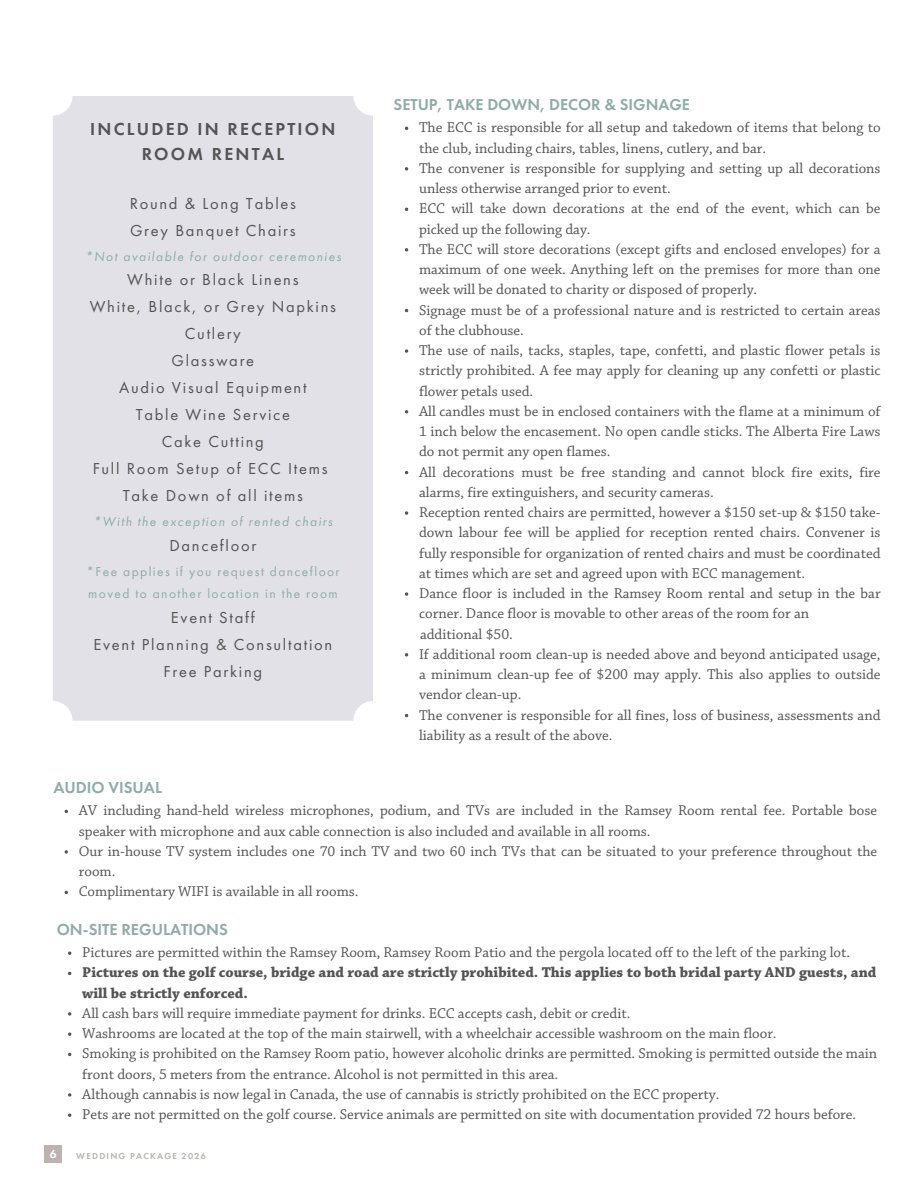
<style>
.page{position:relative;width:918px;height:1188px;background:#fff}
.page>*{position:absolute;margin:0;border:0;box-sizing:border-box;transform-origin:0 0}
.t1{font:600 18px/24.8px "Futura PT";letter-spacing:.125em;color:#545454;text-align:center}
.t2{font:16.5px/27px "Futura PT";letter-spacing:.105em;color:#545454;text-align:center}
.t3{font:600 16.5px "Futura PT";color:#8faca6}
.t4{font:600 16.35px "Futura PT";color:#8faca6}
.t5{font:15px/20.2px "Chaparral Pro";color:#545454}
.t6{font:700 15px/20.2px "Chaparral Pro";color:#545454}
.t7{font:italic 13.5px "Futura PT";letter-spacing:.105em;color:#8faca6}
.t8{font:13.5px/22.5px "Futura PT";letter-spacing:.105em;color:#8faca6}
.t9{font:600 12px "Futura PT";color:#fff}
.t10{font:600 9px "Futura PT";letter-spacing:.14em;color:#bdb2b0}
</style>
<div class="page">
<svg style="left:68px;top:951px;width:3px;height:4px"></svg>
<svg style="left:68px;top:1012px;width:3px;height:4px"></svg>
<svg style="left:68px;top:1032px;width:3px;height:4px"></svg>
<svg style="left:68px;top:1093px;width:3px;height:4px"></svg>
<svg style="left:68px;top:1113px;width:3px;height:4px"></svg>
<div style="left:44px;top:1146px;width:17px;height:17px;background:#bdb2b0"></div>
<div style="left:53px;top:96px;width:320px;height:624px;background:#e1e1e7;border-radius:20px"></div>
<svg style="left:65px;top:850px;width:3px;height:4px"></svg>
<svg style="left:405px;top:167px;width:3px;height:4px"></svg>
<svg style="left:405px;top:248px;width:3px;height:4px"></svg>
<svg style="left:405px;top:349px;width:3px;height:4px"></svg>
<svg style="left:405px;top:410px;width:3px;height:4px"></svg>
<svg style="left:405px;top:511px;width:3px;height:4px"></svg>
<svg style="left:405px;top:592px;width:3px;height:4px"></svg>
<svg style="left:405px;top:653px;width:3px;height:4px"></svg>
<p class="t1" style="left:90px;top:117px;width:247px">INCLUDED IN RECEPTION<br>ROOM RENTAL</p>
<p class="t2" style="left:130px;top:190px;width:168px;text-align:left">Round &amp; Long Tables<br>Grey Banquet Chairs</p>
<p class="t7" style="left:85px;top:247px;width:258px">*Not available for outdoor ceremonies</p>
<p class="t2" style="left:90px;top:266px;width:248px">White or Black Linens<br>White, Black, or Grey Napkins<br>Cutlery<br>Glassware<br>Audio Visual Equipment<br>Table Wine Service<br>Cake Cutting<br>Full Room Setup of ECC Items<br>Take Down of all items</p>
<p class="t7" style="left:93px;top:513px;width:241px">*With the exception of rented chairs</p>
<p class="t2" style="left:169px;top:532px;width:88px">Dancefloor</p>
<p class="t8" style="left:87px;top:560px;width:255px">*Fee applies if you request dancefloor moved to another location in the room</p>
<p class="t2" style="left:94px;top:604px;width:240px">Event Staff<br>Event Planning &amp; Consultation<br>Free Parking</p>
<p class="t4" style="left:394px;top:94px;width:298px">SETUP, TAKE DOWN, DECOR &amp; SIGNAGE</p>
<p class="t5" style="left:419px;top:119px;width:463px">The ECC is responsible for all setup and takedown of items that belong to the club, including chairs, tables, linens, cutlery, and bar.<br>The convener is responsible for supplying and setting up all decorations unless otherwise arranged prior to event.<br>ECC will take down decorations at the end of the event, which can be picked up the following day.<br>The ECC will store decorations (except gifts and enclosed envelopes) for a maximum of one week. Anything left on the premises for more than one week will be donated to charity or disposed of properly.<br>Signage must be of a professional nature and is restricted to certain areas of the clubhouse.<br>The use of nails, tacks, staples, tape, confetti, and plastic flower petals is strictly prohibited. A fee may apply for cleaning up any confetti or plastic flower petals used.<br>All candles must be in enclosed containers with the flame at a minimum of 1 inch below the encasement. No open candle sticks. The Alberta Fire Laws do not permit any open flames.<br>All decorations must be free standing and cannot block fire exits, fire alarms, fire extinguishers, and security cameras.<br>Reception rented chairs are permitted, however a $150 set-up &amp; $150 take&shy;down labour fee will be applied for reception rented chairs. Convener is fully responsible for organization of rented chairs and must be coordinated at times which are set and agreed upon with ECC management.<br>Dance floor is included in the Ramsey Room rental and setup in the bar corner. Dance floor is movable to other areas of the room for an<br>additional $50.<br>If additional room clean-up is needed above and beyond anticipated usage, a minimum clean-up fee of $200 may apply. This also applies to outside vendor clean-up.<br>The convener is responsible for all fines, loss of business, assessments and liability as a result of the above.</p>
<p class="t3" style="left:53px;top:777px;width:110px">AUDIO VISUAL</p>
<p class="t5" style="left:79px;top:802px;width:800px">AV including hand-held wireless microphones, podium, and TVs are included in the Ramsey Room rental fee. Portable bose speaker with microphone and aux cable connection is also included and available in all rooms.<br>Our in-house TV system includes one 70 inch TV and two 60 inch TVs that can be situated to your preference throughout the room.<br>Complimentary WIFI is available in all rooms.</p>
<p class="t3" style="left:57px;top:918px;width:173px">ON-SITE REGULATIONS</p>
<p class="t5" style="left:82px;top:943px;width:770px">Pictures are permitted within the Ramsey Room, Ramsey Room Patio and the pergola located off to the left of the parking lot.</p>
<p class="t6" style="left:82px;top:964px;width:796px">Pictures on the golf course, bridge and road are strictly prohibited. This applies to both bridal party AND guests, and will be strictly enforced.</p>
<p class="t5" style="left:82px;top:1004px;width:797px">All cash bars will require immediate payment for drinks. ECC accepts cash, debit or credit.<br>Washrooms are located at the top of the main stairwell, with a wheelchair accessible washroom on the main floor.<br>Smoking is prohibited on the Ramsey Room patio, however alcoholic drinks are permitted. Smoking is permitted outside the main front doors, 5 meters from the entrance. Alcohol is not permitted in this area.<br>Although cannabis is now legal in Canada, the use of cannabis is strictly prohibited on the ECC property.<br>Pets are not permitted on the golf course. Service animals are permitted on site with documentation provided 72 hours before.</p>
<p class="t9" style="left:50px;top:1147px;width:8px">6</p>
<p class="t10" style="left:76px;top:1150px;width:131px">WEDDING PACKAGE 2026</p>
</div>
